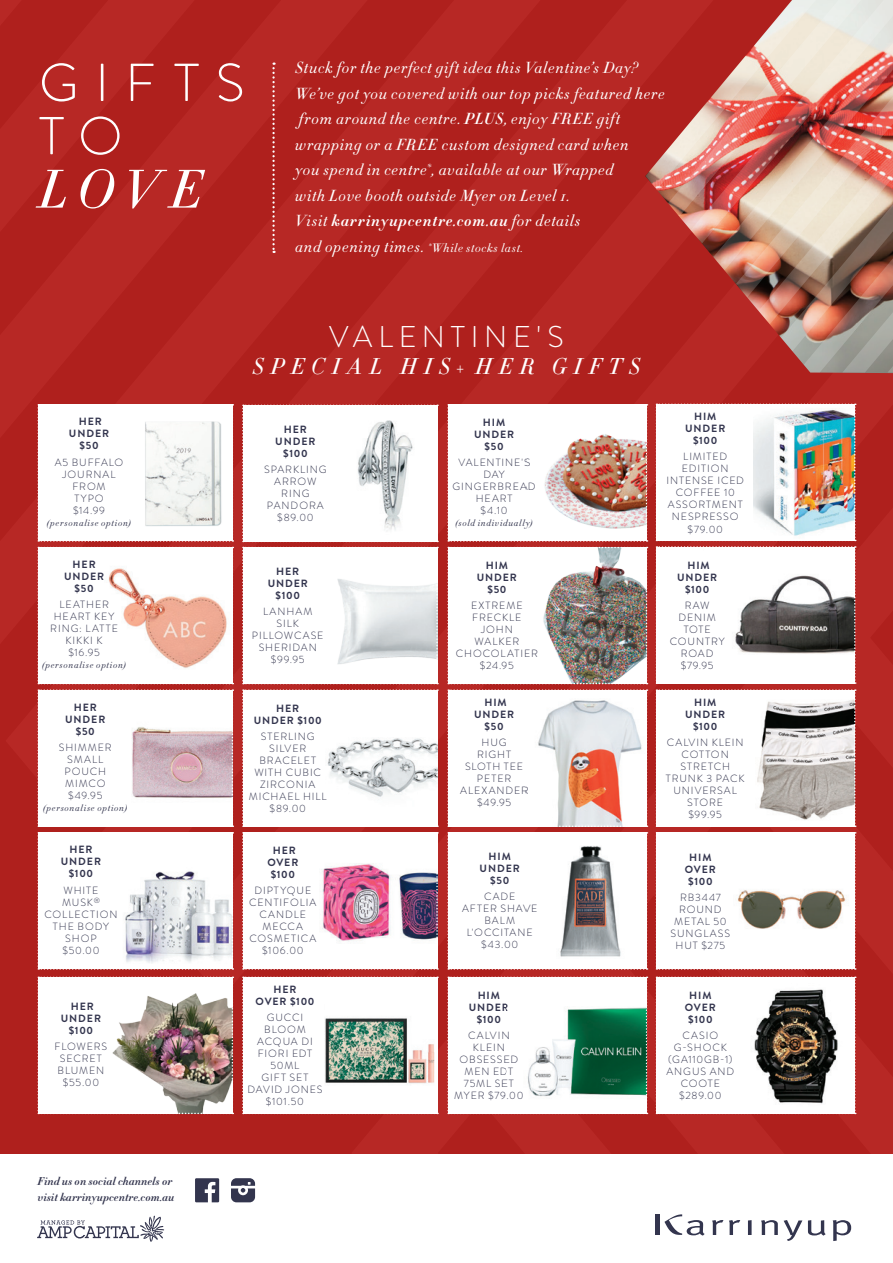
<style>
.page{position:relative;width:893px;height:1263px;background:#fff}
.page>*{position:absolute;margin:0;border:0;box-sizing:border-box;transform-origin:0 0}
.t1{font:300 53.25px/53.2px "Brandon Grotesque";letter-spacing:.31em;color:#fff}
.t2{font:italic 300 53.25px "HTF Didot L06";color:#fff}
.t3{font:300 30px "Brandon Grotesque";letter-spacing:.19em;color:#fff}
.t4{font:italic 300 22.5px "HTF Didot L06";letter-spacing:.295em;color:#fff}
.t5{font:italic 300 15.75px/25.5px "HTF Didot L06";letter-spacing:.04em;color:#fff}
.t6{font:italic 700 15.75px "HTF Didot B06";letter-spacing:.04em;color:#fff}
.t7{font:italic 300 12px "HTF Didot L06";letter-spacing:.05em;color:#fff}
.t8{font:italic 700 11.1px/15.6px "HTF Didot B06";color:#33354e}
.t9{font:300 10.5px/12px "Brandon Grotesque";letter-spacing:.085em;color:#33354e;text-align:center}
.t10{font:700 10.5px/12px "Brandon Grotesque";letter-spacing:.085em;color:#33354e;text-align:center}
.t11{font:italic 300 9px "HTF Didot L06";letter-spacing:.075em;color:#33354e}
.s1{font-family:"HTF Didot M06";font-weight:500}
.s2{font-family:"HTF Didot L06";font-weight:300}
.s3{font-size:15.75px}
</style>
<div class="page">
<div style="left:0;top:0;width:893px;height:1154px;background:#af201d"></div>
<img style="left:646px;top:0;width:247px;height:372px">
<img style="left:38px;top:976px;width:195px;height:138px">
<svg style="left:242px;top:976px;width:196px;height:138px"></svg>
<svg style="left:38px;top:404px;width:195px;height:566px"></svg>
<svg style="left:242px;top:404px;width:196px;height:566px"></svg>
<svg style="left:656px;top:976px;width:200px;height:138px"></svg>
<svg style="left:656px;top:404px;width:200px;height:566px"></svg>
<img style="left:447px;top:404px;width:200px;height:566px">
<svg style="left:447px;top:976px;width:200px;height:138px"></svg>
<hr style="left:655px;top:1214px;width:4px;height:21px;background:#33354e">
<svg style="left:664px;top:1214px;width:41px;height:21px"></svg>
<svg style="left:712px;top:1220px;width:11px;height:15px"></svg>
<svg style="left:729px;top:1220px;width:11px;height:15px"></svg>
<svg style="left:748px;top:1220px;width:4px;height:15px"></svg>
<svg style="left:761px;top:1220px;width:17px;height:15px"></svg>
<svg style="left:784px;top:1220px;width:18px;height:21px"></svg>
<svg style="left:808px;top:1220px;width:18px;height:15px"></svg>
<svg style="left:833px;top:1220px;width:18px;height:21px"></svg>
<svg style="left:195px;top:1178px;width:24px;height:24px"></svg>
<svg style="left:37px;top:1215px;width:127px;height:27px"></svg>
<svg style="left:231px;top:1178px;width:24px;height:24px"></svg>
<svg style="left:272px;top:63px;width:3px;height:190px"></svg>
<h1 class="t1" style="left:39px;top:56px;width:207px">GIFTS<br>T O</h1>
<h1 class="t2" style="left:39px;top:150px;width:166px">LOVE</h1>
<p class="t5" style="left:295px;top:55px;width:371px">Stuck for the perfect gift idea this Valentine’s Day?<br>We’ve got you covered with our top picks featured here from around the centre. <span class="s1">PLUS</span>, enjoy FREE gift wrapping or a FREE custom designed card when<br>you spend in centre*, available at our Wrapped<br>with Love booth outside Myer on Level 1.</p>
<h3 class="t6" style="left:295px;top:208px;width:287px"><span class="s2">Visit</span> karrinyupcentre.com.au <span class="s2">for details</span></h3>
<p class="t7" style="left:295px;top:239px;width:229px"><span class="s3">and opening times.</span> *While stocks last.</p>
<h2 class="t3" style="left:329px;top:316px;width:236px">VALENTINE'S</h2>
<h3 class="t4" style="left:252px;top:349px;width:390px">SPECIAL HIS + HER GIFTS</h3>
<p class="t10" style="left:69px;top:416px;width:42px">HER<br>UNDER $50</p>
<p class="t9" style="left:55px;top:456px;width:70px">A5 BUFFALO<br>JOURNAL<br>FROM<br>TYPO<br>$14.99</p>
<p class="t11" style="left:47px;top:516px;width:86px">(personalise option)</p>
<p class="t10" style="left:64px;top:559px;width:42px">HER<br>UNDER $50</p>
<p class="t9" style="left:50px;top:599px;width:69px">LEATHER<br>HEART KEY<br>RING: LATTE<br>KIKKI K $16.95</p>
<p class="t11" style="left:42px;top:659px;width:86px">(personalise option)</p>
<p class="t10" style="left:65px;top:701px;width:42px">HER<br>UNDER $50</p>
<p class="t9" style="left:59px;top:741px;width:54px">SHIMMER<br>SMALL<br>POUCH<br>MIMCO $49.95</p>
<p class="t11" style="left:43px;top:801px;width:86px">(personalise option)</p>
<p class="t10" style="left:61px;top:844px;width:42px">HER<br>UNDER $100</p>
<p class="t9" style="left:44px;top:884px;width:75px">WHITE<br>MUSK<sup>®<br></sup>COLLECTION<br>THE BODY<br>SHOP<br>$50.00</p>
<p class="t10" style="left:61px;top:1000px;width:42px">HER<br>UNDER $100</p>
<p class="t9" style="left:55px;top:1040px;width:54px">FLOWERS<br>SECRET<br>BLUMEN $55.00</p>
<p class="t8" style="left:38px;top:1173px;width:138px">Find us on social channels or visit karrinyupcentre.com.au</p>
<p class="t10" style="left:275px;top:423px;width:42px">HER<br>UNDER $100</p>
<p class="t9" style="left:264px;top:463px;width:64px">SPARKLING<br>ARROW<br>RING<br>PANDORA $89.00</p>
<p class="t10" style="left:268px;top:565px;width:42px">HER<br>UNDER $100</p>
<p class="t9" style="left:252px;top:605px;width:73px">LANHAM<br>SILK<br>PILLOWCASE<br>SHERIDAN $99.95</p>
<p class="t10" style="left:254px;top:702px;width:70px">HER<br>UNDER $100</p>
<p class="t9" style="left:249px;top:730px;width:79px">STERLING<br>SILVER<br>BRACELET<br>WITH CUBIC<br>ZIRCONIA<br>MICHAEL HILL $89.00</p>
<p class="t10" style="left:267px;top:845px;width:33px">HER<br>OVER $100</p>
<p class="t9" style="left:249px;top:885px;width:69px">DIPTYQUE<br>CENTIFOLIA<br>CANDLE<br>MECCA<br>COSMETICA $106.00</p>
<p class="t10" style="left:256px;top:983px;width:60px">HER<br>OVER $100</p>
<p class="t9" style="left:247px;top:1011px;width:77px">GUCCI<br>BLOOM<br>ACQUA DI<br>FIORI EDT<br>50ML<br>GIFT SET<br>DAVID JONES $101.50</p>
<p class="t10" style="left:474px;top:417px;width:42px">HIM<br>UNDER $50</p>
<p class="t9" style="left:452px;top:457px;width:85px">VALENTINE'S<br>DAY<br>GINGERBREAD<br>HEART<br>$4.10</p>
<p class="t11" style="left:455px;top:517px;width:79px">(sold individually)</p>
<p class="t10" style="left:477px;top:559px;width:42px">HIM<br>UNDER $50</p>
<p class="t9" style="left:456px;top:599px;width:84px">EXTREME<br>FRECKLE<br>JOHN<br>WALKER<br>CHOCOLATIER $24.95</p>
<p class="t10" style="left:474px;top:696px;width:42px">HIM<br>UNDER $50</p>
<p class="t9" style="left:460px;top:736px;width:69px">HUG<br>RIGHT<br>SLOTH TEE<br>PETER<br>ALEXANDER $49.95</p>
<p class="t10" style="left:480px;top:851px;width:42px">HIM<br>UNDER $50</p>
<p class="t9" style="left:462px;top:891px;width:77px">CADE<br>AFTER SHAVE<br>BALM<br>L'OCCITANE $43.00</p>
<p class="t10" style="left:469px;top:989px;width:42px">HIM<br>UNDER $100</p>
<p class="t9" style="left:454px;top:1029px;width:71px">CALVIN<br>KLEIN<br>OBSESSED<br>MEN EDT<br>75ML SET<br>MYER $79.00</p>
<p class="t10" style="left:685px;top:411px;width:42px">HIM<br>UNDER $100</p>
<p class="t9" style="left:666px;top:451px;width:79px">LIMITED<br>EDITION<br>INTENSE ICED<br>COFFEE 10<br>ASSORTMENT<br>NESPRESSO $79.00</p>
<p class="t10" style="left:677px;top:559px;width:42px">HIM<br>UNDER $100</p>
<p class="t9" style="left:670px;top:600px;width:56px">RAW<br>DENIM<br>TOTE<br>COUNTRY<br>ROAD $79.95</p>
<p class="t10" style="left:685px;top:696px;width:42px">HIM<br>UNDER $100</p>
<p class="t9" style="left:666px;top:737px;width:80px">CALVIN KLEIN<br>COTTON<br>STRETCH<br>TRUNK 3 PACK<br>UNIVERSAL<br>STORE<br>$99.95</p>
<p class="t10" style="left:685px;top:851px;width:33px">HIM<br>OVER $100</p>
<p class="t9" style="left:670px;top:891px;width:61px">RB3447<br>ROUND<br>METAL 50<br>SUNGLASS<br>HUT $275</p>
<p class="t10" style="left:685px;top:990px;width:33px">HIM<br>OVER $100</p>
<p class="t9" style="left:666px;top:1030px;width:69px">CASIO<br>G-SHOCK (GA110GB-1)<br>ANGUS AND<br>COOTE $289.00</p>
</div>
